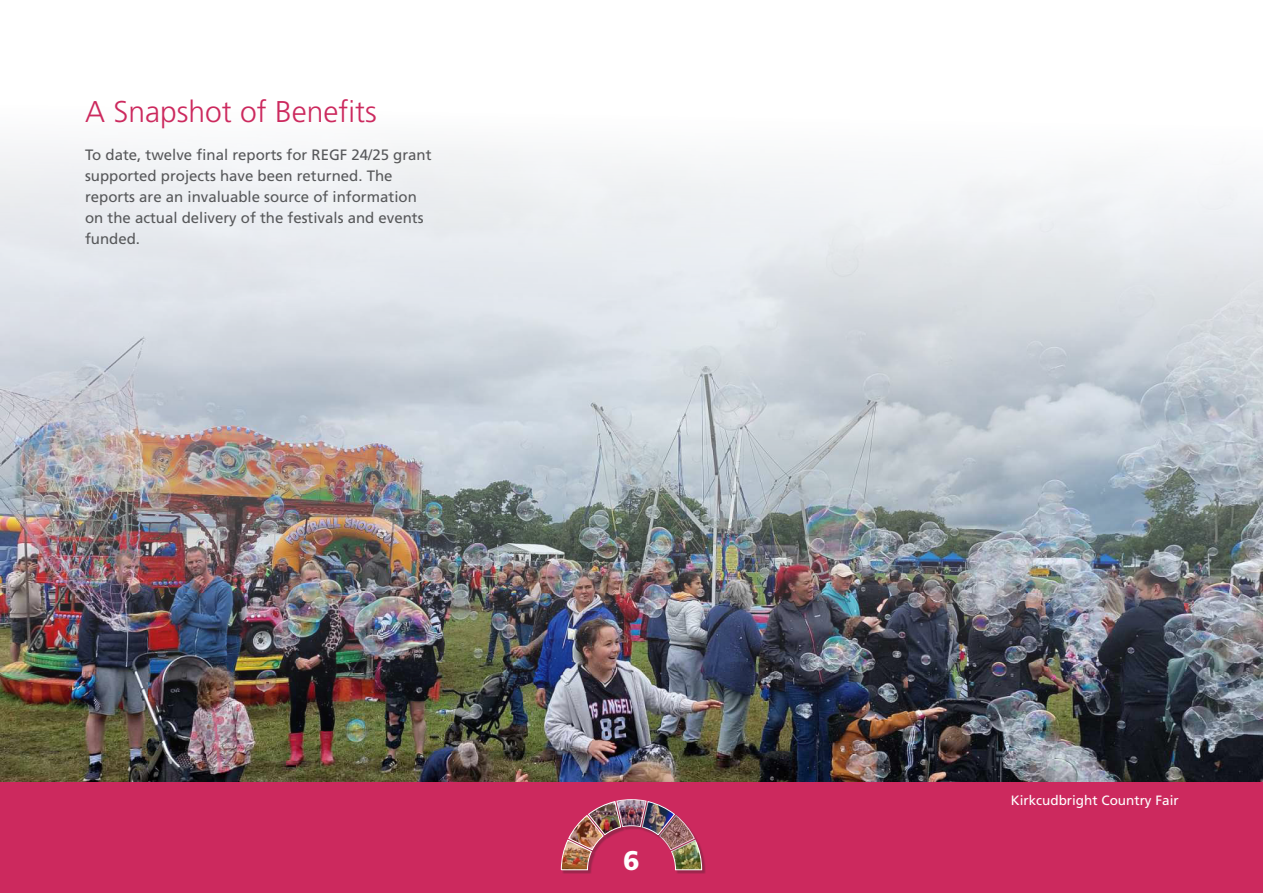
<style>
.page{position:relative;width:1263px;height:893px;background:#fff}
.page>*{position:absolute;margin:0;border:0;box-sizing:border-box;transform-origin:0 0}
.headings{font:300 30px "Frutiger LT Pro";color:#cc295e}
.t1{font:900 27px "Frutiger LT Pro";color:#fff}
.body{font:15px/21px "Frutiger LT Pro";color:#57585a}
.body-2{font:13.5px "Frutiger LT Pro";color:#fff}
</style>
<div class="page">
<div style="left:0;top:781px;width:1263px;height:112px;background:#cc295e"></div>
<div style="left:672px;top:841px;width:34px;height:33px;background:#231f20;opacity:.3"></div>
<div style="left:562px;top:841px;width:34px;height:33px;background:#231f20;opacity:.3"></div>
<img style="left:561px;top:799px;width:141px;height:71px">
<img style="left:0;top:146px;width:1263px;height:635px">
<p class="headings" style="left:85px;top:95px;width:293px">A Snapshot of Benefits</p>
<p class="body" style="left:85px;top:144px;width:348px">To date, twelve final reports for REGF 24/25 grant supported projects have been returned. The reports are an invaluable source of information on the actual delivery of the festivals and events funded.</p>
<h2 class="t1" style="left:623px;top:844px;width:18px">6</h2>
<p class="body-2" style="left:1011px;top:792px;width:170px">Kirkcudbright Country Fair</p>
</div>
